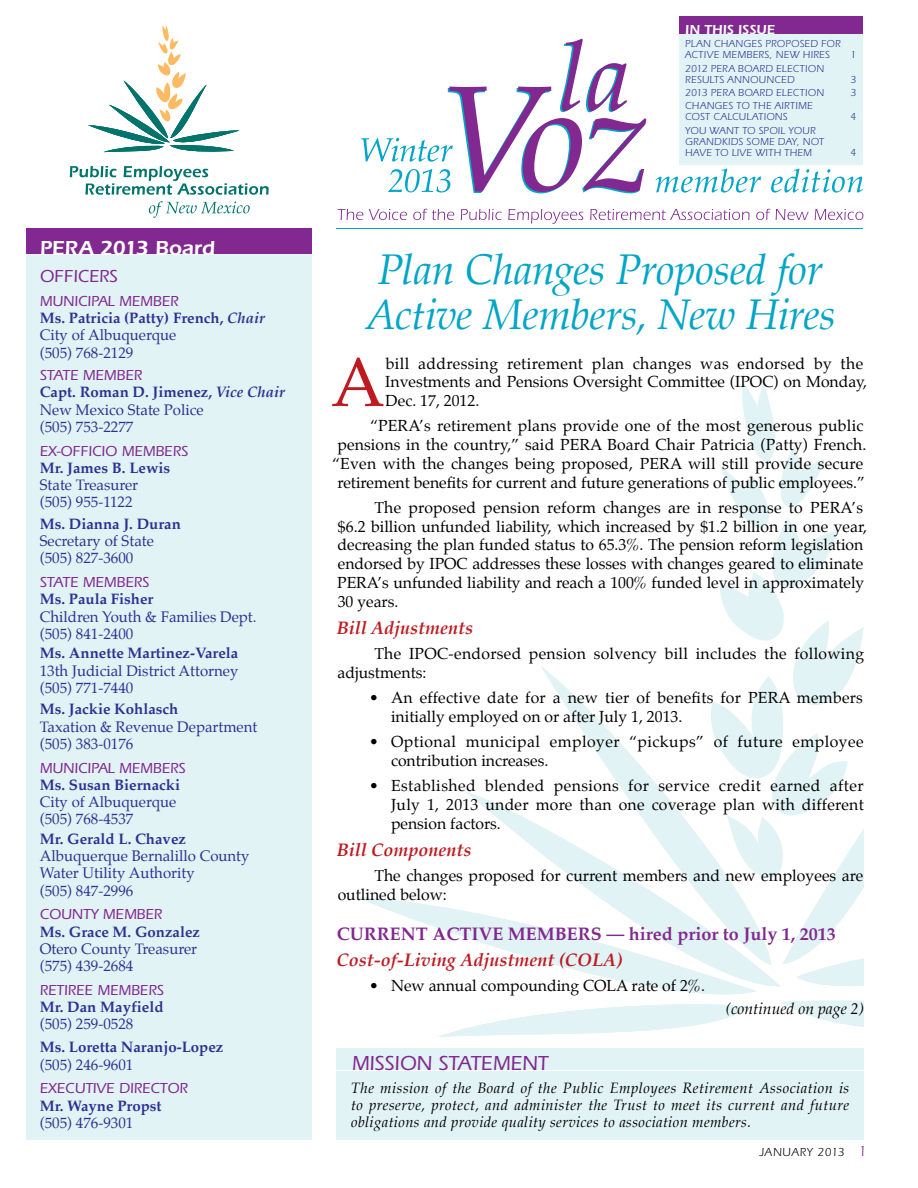
<style>
.page{position:relative;width:918px;height:1188px;background:#fff}
.page>*{position:absolute;margin:0;border:0;box-sizing:border-box;transform-origin:0 0}
.t1{font:69.45px "Palatino";color:#bd1b21}
.t2{font:italic 42px/45px "Palatino";letter-spacing:-.01em;color:#00a5c7;text-align:center}
.t3{font:500 21px "Itc Eras";color:#812990}
.t4{font:600 21px "Itc Eras";letter-spacing:-.01em;color:#fff}
.t5{font:italic 700 18px "Palatino";color:#bd1b21}
.t6{font:700 18px "Palatino";color:#812990}
.t7{font:500 18px "Itc Eras";color:#812990}
.t8{font:15.75px/18.8px "Palatino";color:#000}
.t9{font:15.75px/18.8px "Palatino";letter-spacing:.03em;color:#000}
.t10{font:15.75px/18.8px "Palatino";letter-spacing:.02em;color:#000}
.t11{font:italic 15.75px "Palatino";color:#000}
.t12{font:15px/17.2px "Palatino";color:#2e3092}
.t13{font:700 15px "Palatino";color:#2e3092}
.t14{font:500 15px "Itc Eras";color:#812990}
.t15{font:italic 14.7px/17.2px "Palatino";letter-spacing:.025em;color:#000;text-align:justify}
.t16{font:600 13.5px "Itc Eras";letter-spacing:.01em;color:#fff}
.t17{font:12px "Itc Eras";letter-spacing:.07em;color:#000}
.t18{font:10.5px/11.2px "Itc Eras";letter-spacing:.03em;color:#2e3092}
.s1{font-weight:700}
.s2{font-weight:700;font-style:italic}
.s3{font-size:15px;color:#812990}
</style>
<div class="page">
<svg style="left:357px;top:897px;width:81px;height:31px"></svg>
<svg style="left:438px;top:382px;width:425px;height:655px"></svg>
<svg style="left:338px;top:209px;width:25px;height:11px"></svg>
<svg style="left:369px;top:209px;width:38px;height:11px"></svg>
<svg style="left:413px;top:209px;width:41px;height:11px"></svg>
<svg style="left:461px;top:209px;width:41px;height:11px"></svg>
<svg style="left:508px;top:209px;width:75px;height:15px"></svg>
<svg style="left:590px;top:209px;width:160px;height:11px"></svg>
<svg style="left:756px;top:209px;width:14px;height:11px"></svg>
<svg style="left:776px;top:209px;width:33px;height:11px"></svg>
<svg style="left:815px;top:209px;width:48px;height:11px"></svg>
<svg style="left:656px;top:168px;width:105px;height:25px"></svg>
<svg style="left:771px;top:168px;width:92px;height:25px"></svg>
<svg style="left:361px;top:39px;width:285px;height:154px"></svg>
<div style="left:679px;top:17px;width:184px;height:148px;background:#e2f3f5"></div>
<div style="left:679px;top:17px;width:184px;height:17px;background:#812990"></div>
<hr style="left:337px;top:228px;width:526px;height:1px;background:#00a5c7">
<div style="left:337px;top:1048px;width:527px;height:92px;background:#e2f3f5"></div>
<hr style="left:337px;top:1070px;width:527px;height:1px;background:#fff">
<svg style="left:149px;top:201px;width:101px;height:17px"></svg>
<svg style="left:88px;top:25px;width:152px;height:128px"></svg>
<svg style="left:70px;top:166px;width:199px;height:29px"></svg>
<div style="left:26px;top:229px;width:286px;height:911px;background:#e2f3f5"></div>
<div style="left:26px;top:229px;width:286px;height:25px;background:#812990"></div>
<h3 class="t4" style="left:40px;top:236px;width:177px">PERA 2013 Board</h3>
<p class="t7" style="left:40px;top:266px;width:80px">OFFICERS</p>
<p class="t14" style="left:40px;top:293px;width:140px">MUNICIPAL MEMBER</p>
<p class="t12" style="left:40px;top:309px;width:227px"><span class="s1">Ms. Patricia (Patty) French,</span> <span class="s2">Chair<br></span>City of Albuquerque<br>(505) 768-2129</p>
<p class="t14" style="left:40px;top:367px;width:104px">STATE MEMBER</p>
<p class="t12" style="left:40px;top:384px;width:247px"><span class="s1">Capt. Roman D. Jimenez,</span> <span class="s2">Vice Chair<br></span>New Mexico State Police<br>(505) 753-2277</p>
<p class="t14" style="left:40px;top:442px;width:150px">EX-OFFICIO MEMBERS</p>
<p class="t13" style="left:40px;top:455px;width:132px">Mr. James B. Lewis</p>
<p class="t12" style="left:40px;top:476px;width:100px">State Treasurer (505) 955-1122</p>
<p class="t13" style="left:40px;top:511px;width:143px">Ms. Dianna J. Duran</p>
<p class="t12" style="left:40px;top:532px;width:116px">Secretary of State (505) 827-3600</p>
<p class="t14" style="left:40px;top:574px;width:111px">STATE MEMBERS</p>
<p class="t13" style="left:40px;top:587px;width:115px">Ms. Paula Fisher</p>
<p class="t12" style="left:40px;top:608px;width:218px">Children Youth &amp; Families Dept. (505) 841-2400</p>
<p class="t13" style="left:40px;top:640px;width:200px">Ms. Annette Martinez-Varela</p>
<p class="t12" style="left:40px;top:662px;width:200px">13th Judicial District Attorney (505) 771-7440</p>
<p class="t13" style="left:40px;top:697px;width:140px">Ms. Jackie Kohlasch</p>
<p class="t12" style="left:40px;top:718px;width:219px">Taxation &amp; Revenue Department (505) 383-0176</p>
<p class="t14" style="left:40px;top:759px;width:147px">MUNICIPAL MEMBERS</p>
<p class="t13" style="left:40px;top:772px;width:142px">Ms. Susan Biernacki</p>
<p class="t12" style="left:40px;top:793px;width:138px">City of Albuquerque (505) 768-4537</p>
<p class="t13" style="left:40px;top:826px;width:148px">Mr. Gerald L. Chavez</p>
<p class="t12" style="left:40px;top:847px;width:211px">Albuquerque Bernalillo County<br>Water Utility Authority<br>(505) 847-2996</p>
<p class="t14" style="left:40px;top:906px;width:124px">COUNTY MEMBER</p>
<p class="t13" style="left:40px;top:919px;width:162px">Ms. Grace M. Gonzalez</p>
<p class="t12" style="left:40px;top:940px;width:159px">Otero County Treasurer (575) 439-2684</p>
<p class="t14" style="left:40px;top:981px;width:126px">RETIREE MEMBERS</p>
<p class="t13" style="left:40px;top:994px;width:125px">Mr. Dan Mayfield</p>
<p class="t12" style="left:40px;top:1015px;width:95px">(505) 259-0528</p>
<p class="t13" style="left:40px;top:1034px;width:185px">Ms. Loretta Naranjo-Lopez</p>
<p class="t12" style="left:40px;top:1056px;width:95px">(505) 246-9601</p>
<p class="t14" style="left:40px;top:1080px;width:150px">EXECUTIVE DIRECTOR</p>
<p class="t13" style="left:40px;top:1093px;width:123px">Mr. Wayne Propst</p>
<p class="t12" style="left:40px;top:1114px;width:95px">(505) 476-9301</p>
<p class="t16" style="left:685px;top:22px;width:92px">IN THIS ISSUE</p>
<p class="t18" style="left:685px;top:38px;width:157px">PLAN CHANGES PROPOSED FOR<br>ACTIVE MEMBERS, NEW HIRES</p>
<p class="t18" style="left:851px;top:49px;width:7px">1</p>
<p class="t18" style="left:685px;top:63px;width:140px">2012 PERA BOARD ELECTION<br>RESULTS ANNOUNCED</p>
<p class="t18" style="left:851px;top:74px;width:7px">3</p>
<p class="t18" style="left:685px;top:87px;width:140px">2013 PERA BOARD ELECTION</p>
<p class="t18" style="left:851px;top:87px;width:7px">3</p>
<p class="t18" style="left:685px;top:100px;width:129px">CHANGES TO THE AIRTIME<br>COST CALCULATIONS</p>
<p class="t18" style="left:851px;top:112px;width:7px">4</p>
<p class="t18" style="left:685px;top:125px;width:140px">YOU WANT TO SPOIL YOUR<br>GRANDKIDS SOME DAY, NOT<br>HAVE TO LIVE WITH THEM</p>
<p class="t18" style="left:851px;top:147px;width:7px">4</p>
<h2 class="t2" style="left:365px;top:247px;width:472px">Plan Changes Proposed for<br>Active Members, New Hires</h2>
<h1 class="t1" style="left:331px;top:325px;width:56px">A</h1>
<p class="t8" style="left:385px;top:354px;width:483px">bill addressing retirement plan changes was endorsed by the<br>Investments and Pensions Oversight Committee (IPOC) on Monday,<br>Dec. 17, 2012.</p>
<p class="t8" style="left:332px;top:417px;width:536px;text-align:right">“PERA’s retirement plans provide one of the most generous public pensions in the country,” said PERA Board Chair Patricia (Patty) French. “Even with the changes being proposed, PERA will still provide secure retirement benefits for current and future generations of public employees.”</p>
<p class="t8" style="left:337px;top:498px;width:531px;text-indent:37px">The proposed pension reform changes are in response to PERA’s $6.2 billion unfunded liability, which increased by $1.2 billion in one year, decreasing the plan funded status to 65.3%. The pension reform legislation endorsed by IPOC addresses these losses with changes geared to eliminate PERA’s unfunded liability and reach a 100% funded level in approximately 30 years.</p>
<p class="t5" style="left:337px;top:614px;width:138px">Bill Adjustments</p>
<p class="t10" style="left:338px;top:644px;width:528px;text-indent:37px">The IPOC-endorsed pension solvency bill includes the following adjustments:</p>
<p class="t8" style="left:391px;top:688px;width:473px;text-indent:-22px">• An effective date for a new tier of benefits for PERA members initially employed on or after July 1, 2013.</p>
<p class="t9" style="left:391px;top:732px;width:474px;text-indent:-22px">• Optional municipal employer “pickups” of future employee contribution increases.</p>
<p class="t8" style="left:391px;top:776px;width:474px;text-align:justify;text-indent:-22px">• Established blended pensions for service credit earned after July 1, 2013 under more than one coverage plan with different pension factors.</p>
<p class="t5" style="left:337px;top:836px;width:136px">Bill Components</p>
<p class="t8" style="left:338px;top:867px;width:527px;text-indent:37px">The changes proposed for current members and new employees are outlined below:</p>
<p class="t6" style="left:337px;top:919px;width:500px">CURRENT ACTIVE MEMBERS — hired prior to July 1, 2013</p>
<p class="t5" style="left:337px;top:945px;width:287px">Cost-of-Living Adjustment (COLA)</p>
<p class="t8" style="left:369px;top:976px;width:338px">• New annual compounding COLA rate of 2%.</p>
<h3 class="t3" style="left:352px;top:1051px;width:198px">MISSION STATEMENT</h3>
<p class="t11" style="left:726px;top:996px;width:140px">(continued on page 2)</p>
<p class="t15" style="left:351px;top:1079px;width:500px">The mission of the Board of the Public Employees Retirement Association is to preserve, protect, and administer the Trust to meet its current and future obligations and provide quality services to association members.</p>
<p class="t17" style="left:760px;top:1145px;width:109px">JANUARY 2013 <span class="s3">1</span></p>
</div>
